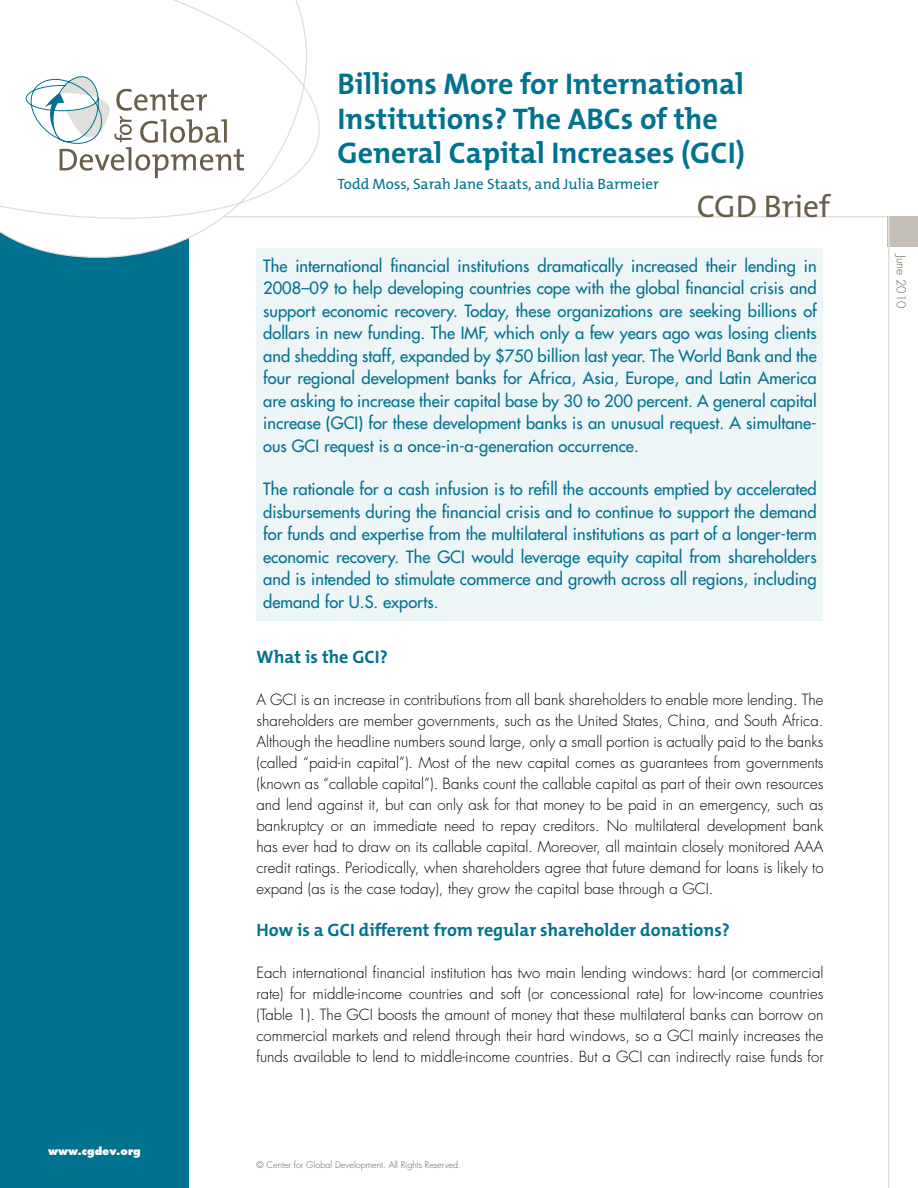
<style>
.page{position:relative;width:918px;height:1188px;background:#fff}
.page>*{position:absolute;margin:0;border:0;box-sizing:border-box;transform-origin:0 0}
.t1{font:31.5px "The Mix B5 Plain";color:#695e4a}
.t2{font:700 30px/34.5px "The Mix B7";color:#00728f}
.t3{font:700 18px "The Mix B7";color:#00728f}
.t4{font:16.5px/22.5px "Futura";color:#00728f;text-align:justify}
.t5{font:300 15px/21px "Futura";color:#000;text-align:justify}
.t6{font:15px "The Mix B5 Plain";color:#00728f}
.t7{font:300 12px "Futura";color:#695e4a}
.t8{font:800 10.5px "Futura";color:#fff}
.t9{font:300 9px "Futura";color:#695e4a}
</style>
<div class="page">
<hr style="left:0;top:216px;width:918px;height:1px;background:#e1dfdb">
<div style="left:0;top:0;width:189px;height:1188px;background:#00728f"></div>
<div style="left:0;top:0;width:320px;height:258px;background:#fff"></div>
<svg style="left:25px;top:73px;width:219px;height:105px"></svg>
<div style="left:888px;top:216px;width:30px;height:30px;background:#c3bfb7"></div>
<hr style="left:888px;top:216px;width:1px;height:972px;background:#e1dfdb">
<div style="left:256px;top:249px;width:568px;height:372px;background:#edf5f7"></div>
<p class="t8" style="left:48px;top:1144px;width:94px">www.cgdev.org</p>
<h2 class="t2" style="left:338px;top:68px;width:409px">Billions More for International<br>Institutions? The ABCs of the<br>General Capital Increases (GCI)</h2>
<p class="t6" style="left:338px;top:176px;width:323px">Todd Moss, Sarah Jane Staats, and Julia Barmeier</p>
<h1 class="t1" style="left:697px;top:189px;width:135px">CGD Brief</h1>
<p class="t4" style="left:263px;top:254px;width:555px">The international financial institutions dramatically increased their lending in 2008–09 to help developing countries cope with the global financial crisis and support economic recovery. Today, these organizations are seeking billions of dollars in new funding. The IMF, which only a few years ago was losing clients and shedding staff, expanded by $750 billion last year. The World Bank and the four regional development banks for Africa, Asia, Europe, and Latin America are asking to increase their capital base by 30 to 200 percent. A general capital increase (GCI) for these development banks is an unusual request. A simultane&shy;ous GCI request is a once-in-a-generation occurrence.</p>
<p class="t4" style="left:263px;top:478px;width:555px">The rationale for a cash infusion is to refill the accounts emptied by accelerated disbursements during the financial crisis and to continue to support the demand for funds and expertise from the multilateral institutions as part of a longer-term economic recovery. The GCI would leverage equity capital from shareholders and is intended to stimulate commerce and growth across all regions, including demand for U.S. exports.</p>
<p class="t3" style="left:256px;top:647px;width:133px">What is the GCI?</p>
<p class="t5" style="left:256px;top:689px;width:569px">A GCI is an increase in contributions from all bank shareholders to enable more lending. The shareholders are member governments, such as the United States, China, and South Africa.<br>Although the headline numbers sound large, only a small portion is actually paid to the banks (called “paid-in capital”). Most of the new capital comes as guarantees from governments (known as “callable capital”). Banks count the callable capital as part of their own resources and lend against it, but can only ask for that money to be paid in an emergency, such as bankruptcy or an immediate need to repay creditors. No multilateral development bank has ever had to draw on its callable capital. Moreover, all maintain closely monitored AAA credit ratings. Periodically, when shareholders agree that future demand for loans is likely to expand (as is the case today), they grow the capital base through a GCI.</p>
<p class="t3" style="left:256px;top:920px;width:475px">How is a GCI different from regular shareholder donations?</p>
<p class="t5" style="left:256px;top:962px;width:569px">Each international financial institution has two main lending windows: hard (or commercial rate) for middle-income countries and soft (or concessional rate) for low-income countries (Table 1). The GCI boosts the amount of money that these multilateral banks can borrow on commercial markets and relend through their hard windows, so a GCI mainly increases the funds available to lend to middle-income countries. But a GCI can indirectly raise funds for</p>
<p class="t9" style="left:256px;top:1159px;width:206px">© Center for Global Development. All Rights Reserved.</p>
<p class="t7" style="left:909px;top:255px;width:55px;rotate:90deg">June 2010</p>
</div>
